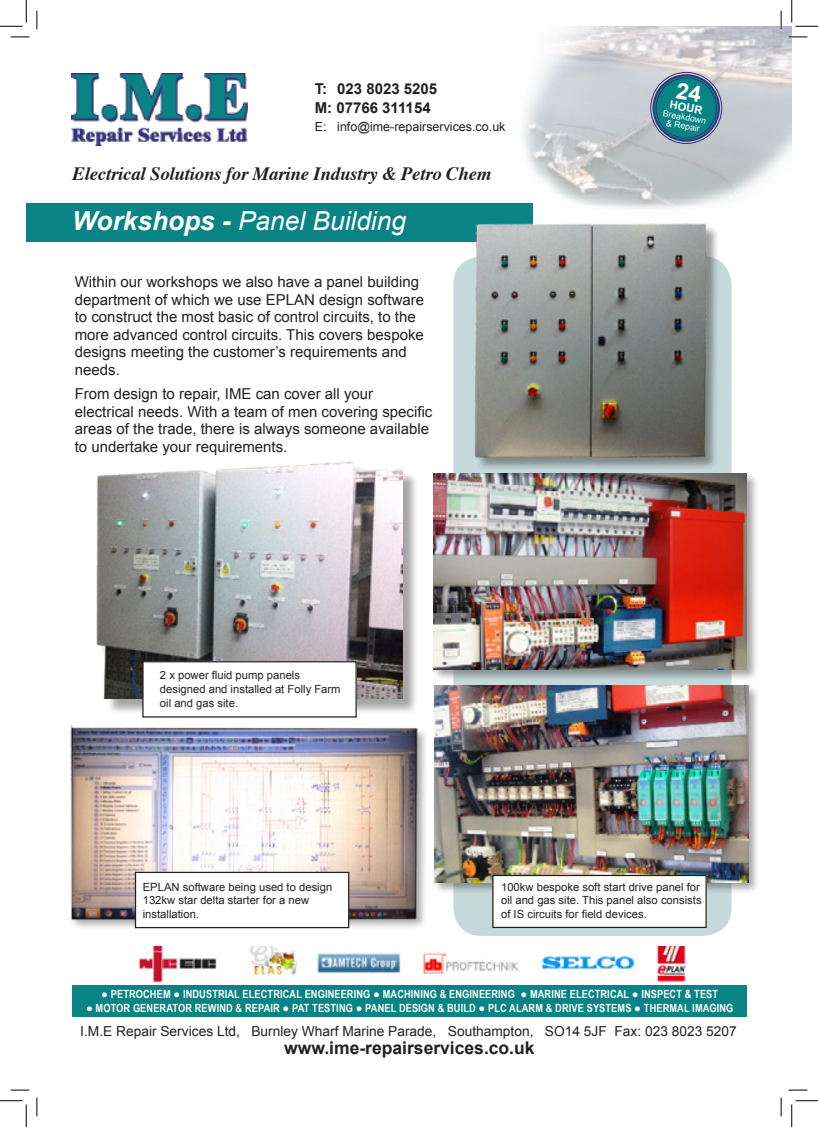
<style>
.page{position:relative;width:818px;height:1127px;background:#fff}
.page>*{position:absolute;margin:0;border:0;box-sizing:border-box;transform-origin:0 0}
.t1{font:italic 26.25px "Arial";color:#fff}
.t2{font:italic 700 18.75px "Times";letter-spacing:-.01em;color:#231f20}
.t3{font:700 17.5px "Arial";color:#231f20}
.t4{font:15px/17.5px "Arial";color:#231f20}
.t5{font:700 15px "Arial";color:#231f20}
.t6{font:13.75px "Arial";color:#231f20}
.t7{font:12.5px "Arial";color:#231f20}
.t8{font:11.25px/13.8px "Arial";color:#231f20}
.t9{font:700 11.25px "Arial Narrow";letter-spacing:.01em;color:#fff}
.t10{font:700 11.25px "Arial";color:#fff}
.t11{font:8.75px "Arial";color:#fff}
.s1{font-weight:700}
</style>
<div class="page">
<svg style="left:453px;top:256px;width:278px;height:679px;background:#bdcfd1"></svg>
<img style="left:138px;top:946px;width:548px;height:37px">
<img style="left:523px;top:26px;width:269px;height:177px">
<img style="left:72px;top:73px;width:175px;height:73px">
<div style="left:26px;top:203px;width:506px;height:38px;background:#0a8384"></div>
<div style="left:72px;top:984px;width:674px;height:32px;background:#0a8384"></div>
<svg style="left:653px;top:75px;width:66px;height:66px;background:#0e7a82"></svg>
<div style="left:650px;top:72px;width:72px;height:72px;border:1px solid #33327b;border-radius:50%"></div>
<div style="left:652px;top:74px;width:68px;height:68px;border:2px solid #33327b;border-radius:50%"></div>
<div style="left:656px;top:77px;width:61px;height:61px;border:1px solid #33327b;border-radius:50%"></div>
<img style="left:70px;top:717px;width:353px;height:230px">
<img style="left:424px;top:203px;width:308px;height:263px">
<div style="left:431px;top:471px;width:327px;height:210px;background:#231f20;opacity:.4"></div>
<img style="left:433px;top:473px;width:313px;height:196px">
<div style="left:433px;top:684px;width:327px;height:209px;background:#231f20;opacity:.4"></div>
<img style="left:435px;top:685px;width:313px;height:196px">
<div style="left:99px;top:463px;width:319px;height:251px;background:#231f20;opacity:.4"></div>
<img style="left:96px;top:461px;width:307px;height:237px">
<div style="left:493px;top:875px;width:213px;height:52px;background:#fff"></div>
<div style="left:492px;top:874px;width:215px;height:53px;border:1px solid #231f20"></div>
<div style="left:143px;top:661px;width:213px;height:55px;background:#fff"></div>
<div style="left:142px;top:661px;width:215px;height:56px;border:1px solid #231f20"></div>
<div style="left:135px;top:872px;width:214px;height:55px;background:#fff"></div>
<div style="left:135px;top:871px;width:214px;height:57px;border:1px solid #231f20"></div>
<svg style="left:11px;top:36px;width:18px;height:2px"></svg>
<svg style="left:788px;top:36px;width:19px;height:2px"></svg>
<svg style="left:11px;top:1089px;width:18px;height:1px"></svg>
<svg style="left:788px;top:1089px;width:19px;height:1px"></svg>
<svg style="left:36px;top:11px;width:2px;height:18px"></svg>
<svg style="left:36px;top:1097px;width:2px;height:18px"></svg>
<svg style="left:780px;top:11px;width:2px;height:18px"></svg>
<svg style="left:780px;top:1097px;width:2px;height:18px"></svg>
<svg style="left:0;top:0;width:27px;height:27px"></svg>
<svg style="left:0;top:1100px;width:27px;height:26px"></svg>
<svg style="left:791px;top:0;width:27px;height:27px"></svg>
<svg style="left:791px;top:1100px;width:27px;height:26px"></svg>
<svg style="left:676px;top:82px;width:26px;height:20px"></svg>
<p class="t5" style="left:315px;top:79px;width:124px">T: 023 8023 5205</p>
<p class="t5" style="left:315px;top:97px;width:117px">M: 07766 311154</p>
<p class="t7" style="left:315px;top:119px;width:192px">E: info@ime-repairservices.co.uk</p>
<p class="t2" style="left:72px;top:155px;width:420px">Electrical Solutions for Marine Industry &amp; Petro Chem</p>
<p class="t1" style="left:72px;top:204px;width:335px"><span class="s1">Workshops -</span> Panel Building</p>
<p class="t4" style="left:75px;top:273px;width:351px">Within our workshops we also have a panel building department of which we use EPLAN design software to construct the most basic of control circuits, to the more advanced control circuits. This covers bespoke designs meeting the customer’s requirements and needs.</p>
<p class="t4" style="left:75px;top:385px;width:359px">From design to repair, IME can cover all your electrical needs. With a team of men covering specific areas of the trade, there is always someone available to undertake your requirements.</p>
<p class="t8" style="left:160px;top:668px;width:182px">2 x power fluid pump panels designed and installed at Folly Farm oil and gas site.</p>
<p class="t10" style="left:671px;top:97px;width:35px;rotate:10deg">HOUR</p>
<p class="t11" style="left:664px;top:107px;width:45px;rotate:10deg">Breakdown</p>
<p class="t11" style="left:667px;top:117px;width:36px;rotate:10deg">&amp; Repair</p>
<p class="t8" style="left:143px;top:879px;width:191px">EPLAN software being used to design<br>132kw star delta starter for a new installation.</p>
<p class="t8" style="left:501px;top:879px;width:202px">100kw bespoke soft start drive panel for oil and gas site. This panel also consists of IS circuits for field devices.</p>
<p class="t9" style="left:101px;top:985px;width:618px">● PETROCHEM ● INDUSTRIAL ELECTRICAL ENGINEERING ● MACHINING &amp; ENGINEERING ● MARINE ELECTRICAL ● INSPECT &amp; TEST</p>
<p class="t9" style="left:86px;top:999px;width:649px">● MOTOR GENERATOR REWIND &amp; REPAIR ● PAT TESTING ● PANEL DESIGN &amp; BUILD ● PLC ALARM &amp; DRIVE SYSTEMS ● THERMAL IMAGING</p>
<p class="t6" style="left:80px;top:1021px;width:658px">I.M.E Repair Services Ltd, Burnley Wharf Marine Parade, Southampton, SO14 5JF Fax: 023 8023 5207</p>
<p class="t3" style="left:284px;top:1036px;width:252px">www.ime-repairservices.co.uk</p>
</div>
